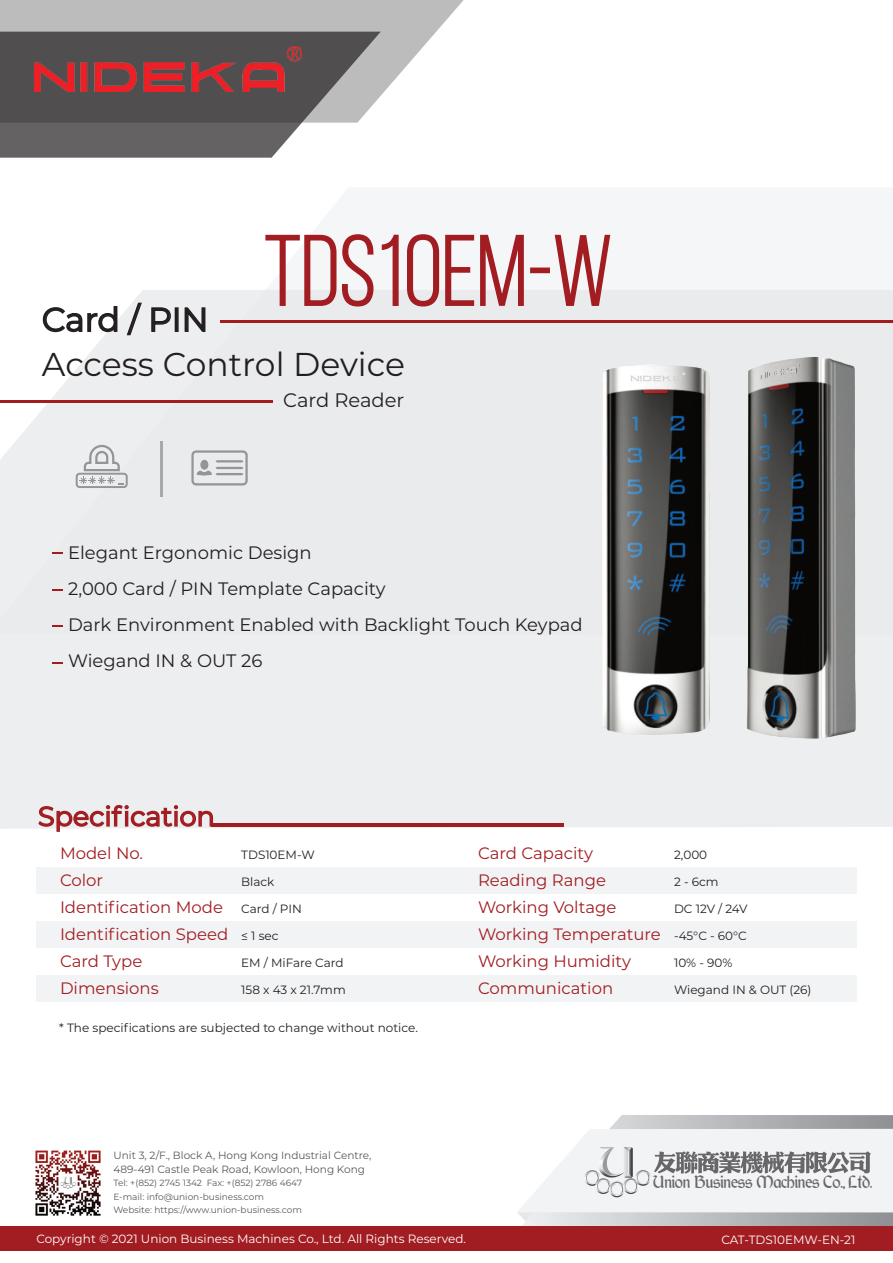
<style>
.page{position:relative;width:893px;height:1263px;background:#fff}
.page>*{position:absolute;margin:0;border:0;box-sizing:border-box;transform-origin:0 0}
.t1{font:99.45px "Bebas Neue";color:#a21d22}
.t2{font:33px "Montserrat";color:#231f20}
.t3{font:27px "Montserrat";color:#a21d22}
.t4{font:19.5px "Montserrat";color:#231f20}
.t5{font:18px/36px "Montserrat";color:#231f20}
.t6{font:16.5px/27px "Montserrat";color:#a21d22}
.t7{font:15.75px "Landes Fraktur";letter-spacing:-.015em;color:#686669;scale:.83 1}
.t8{font:12px "Montserrat";color:#231f20}
.t9{font:12px "Montserrat";color:#fff}
.t10{font:10.5px/13.5px "Montserrat";color:#57585a}
.t11{font:9px/13.5px "Montserrat";color:#57585a}
</style>
<div class="page">
<img style="left:35px;top:1150px;width:66px;height:66px">
<svg style="left:517px;top:1115px;width:376px;height:112px"></svg>
<svg style="left:0;top:123px;width:302px;height:35px;background:#6d6b6c"></svg>
<div style="left:0;top:290px;width:587px;height:539px;background:#edeeef"></div>
<svg style="left:0;top:0;width:464px;height:123px;background:#999797"></svg>
<hr style="left:220px;top:321px;width:673px;height:2px;background:#a21d22">
<div style="left:0;top:1227px;width:893px;height:24px;background:#a21d22"></div>
<div style="left:36px;top:867px;width:821px;height:27px;background:#f2f3f4"></div>
<div style="left:36px;top:921px;width:821px;height:27px;background:#f2f3f4"></div>
<div style="left:36px;top:975px;width:821px;height:27px;background:#f2f3f4"></div>
<svg style="left:37px;top:804px;width:177px;height:28px;background:#dab5b7"></svg>
<hr style="left:212px;top:823px;width:352px;height:3px;background:#a21d22">
<img style="left:35px;top:46px;width:266px;height:45px">
<svg style="left:265px;top:234px;width:109px;height:73px"></svg>
<svg style="left:381px;top:234px;width:18px;height:73px"></svg>
<svg style="left:406px;top:234px;width:118px;height:73px"></svg>
<div style="left:530px;top:268px;width:20px;height:5px;border:2px solid #a21d22"></div>
<svg style="left:554px;top:234px;width:57px;height:47px"></svg>
<svg style="left:42px;top:305px;width:76px;height:28px"></svg>
<svg style="left:126px;top:302px;width:17px;height:34px"></svg>
<svg style="left:151px;top:307px;width:21px;height:26px"></svg>
<div style="left:175px;top:307px;width:4px;height:25px;border:2px solid #231f20"></div>
<svg style="left:184px;top:307px;width:22px;height:26px"></svg>
<hr style="left:0;top:400px;width:273px;height:2px;background:#a21d22">
<svg style="left:52px;top:552px;width:10px;height:2px"></svg>
<div style="left:76px;top:473px;width:52px;height:15px;border:2px solid #939598;border-radius:3px"></div>
<div style="left:191px;top:450px;width:57px;height:35px;border:2px solid #939598;border-radius:4px"></div>
<svg style="left:197px;top:460px;width:46px;height:15px"></svg>
<svg style="left:80px;top:444px;width:43px;height:41px;background:#d2d3d5"></svg>
<hr style="left:160px;top:441px;width:3px;height:55px;background:#a8a9ad">
<div style="left:587px;top:266px;width:306px;height:561px;background:#edeeef"></div>
<img style="left:457px;top:281px;width:398px;height:537px">
<h2 class="t2" style="left:42px;top:297px;width:168px">Card / PIN</h2>
<h1 class="t1" style="left:264px;top:218px;width:350px">TDS10EM-W</h1>
<h2 class="t2" style="left:42px;top:342px;width:365px">Access Control Device</h2>
<h3 class="t4" style="left:283px;top:387px;width:123px">Card Reader</h3>
<h3 class="t5" style="left:68px;top:534px;width:516px">Elegant Ergonomic Design<br>2,000 Card / PIN Template Capacity<br>Dark Environment Enabled with Backlight Touch Keypad Wiegand IN &amp; OUT 26</h3>
<h3 class="t3" style="left:38px;top:798px;width:178px">Specification</h3>
<h3 class="t6" style="left:60px;top:839px;width:170px">Model No.<br>Color<br>Identification Mode<br>Identification Speed<br>Card Type<br>Dimensions</h3>
<p class="t8" style="left:241px;top:847px;width:75px">TDS10EM-W</p>
<p class="t8" style="left:241px;top:874px;width:35px">Black</p>
<p class="t8" style="left:241px;top:901px;width:62px">Card / PIN</p>
<p class="t8" style="left:241px;top:928px;width:39px">≤ 1 sec</p>
<p class="t8" style="left:241px;top:955px;width:104px">EM / MiFare Card</p>
<p class="t8" style="left:241px;top:982px;width:106px">158 x 43 x 21.7mm</p>
<p class="t8" style="left:59px;top:1019px;width:360px">* The specifications are subjected to change without notice.</p>
<h3 class="t6" style="left:478px;top:839px;width:184px">Card Capacity<br>Reading Range<br>Working Voltage<br>Working Temperature<br>Working Humidity<br>Communication</h3>
<p class="t8" style="left:674px;top:847px;width:35px">2,000</p>
<p class="t8" style="left:674px;top:874px;width:46px">2 - 6cm</p>
<p class="t8" style="left:674px;top:901px;width:75px">DC 12V / 24V</p>
<p class="t8" style="left:674px;top:928px;width:74px">-45°C - 60°C</p>
<p class="t8" style="left:674px;top:955px;width:60px">10% - 90%</p>
<p class="t8" style="left:674px;top:982px;width:139px">Wiegand IN &amp; OUT (26)</p>
<p class="t10" style="left:113px;top:1148px;width:259px">Unit 3, 2/F., Block A, Hong Kong Industrial Centre,<br>489-491 Castle Peak Road, Kowloon, Hong Kong</p>
<p class="t11" style="left:113px;top:1176px;width:190px">Tel: +(852) 2745 1342 Fax: +(852) 2786 4647<br>E-mail: info@union-business.com<br>Website: https://www.union-business.com</p>
<h3 class="t7" style="left:653px;top:1171px;width:266px">Union Business Machines Co., Ltd.</h3>
<p class="t9" style="left:36px;top:1230px;width:431px">Copyright © 2021 Union Business Machines Co., Ltd. All Rights Reserved.</p>
<p class="t9" style="left:721px;top:1231px;width:136px">CAT-TDS10EMW-EN-21</p>
</div>
